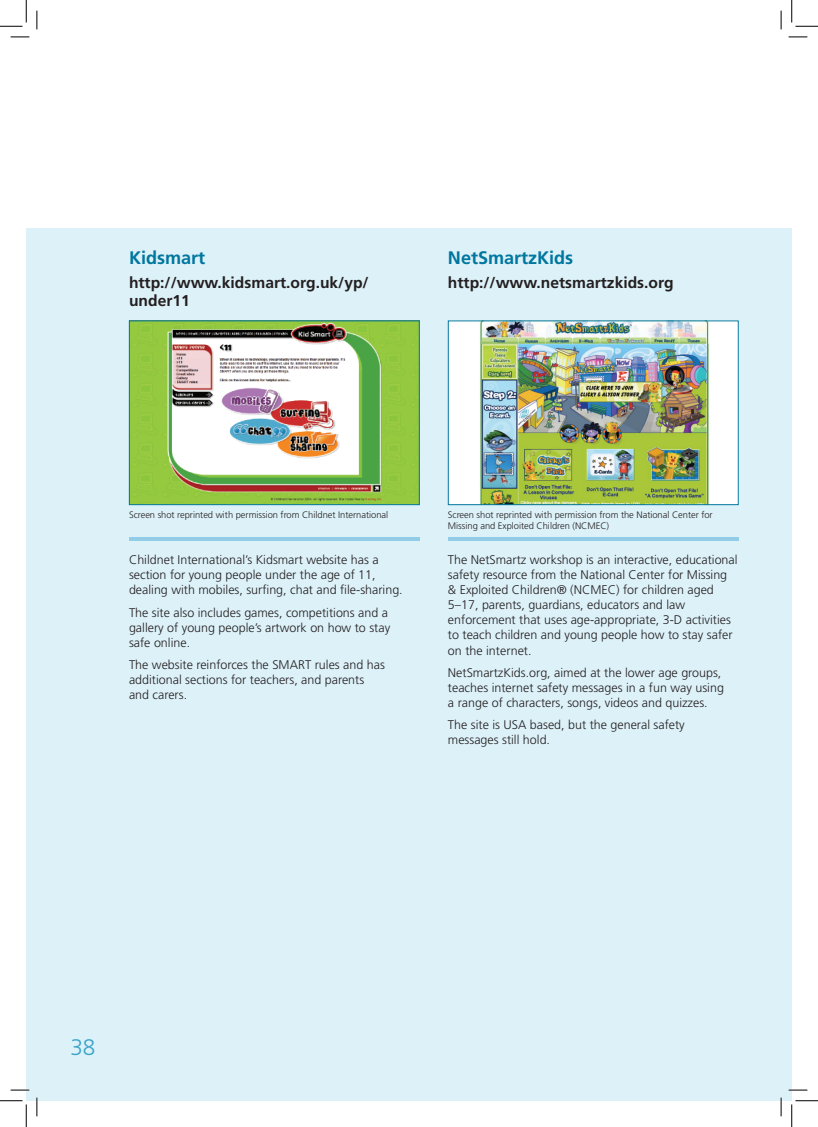
<style>
.page{position:relative;width:818px;height:1127px;background:#fff}
.page>*{position:absolute;margin:0;border:0;box-sizing:border-box;transform-origin:0 0}
.t1{font:300 22.5px "Frutiger";color:#36a3c8}
.t2{font:700 18.12px "Frutiger";letter-spacing:-.005em;color:#00779e}
.t3{font:700 15.62px/17.5px "Frutiger";color:#231f20}
.t4{font:300 12.5px/15px "Frutiger";color:#231f20}
.t5{font:300 9.38px/11.2px "Frutiger";letter-spacing:-.005em;color:#231f20}
</style>
<div class="page">
<div style="left:26px;top:228px;width:755px;height:872px;background:#ddf1f9"></div>
<div style="left:781px;top:228px;width:11px;height:872px;background:#ddf1f9"></div>
<img style="left:131px;top:322px;width:287px;height:181px">
<div style="left:129px;top:320px;width:291px;height:185px;border:1px solid #00779e"></div>
<svg style="left:129px;top:537px;width:291px;height:3px"></svg>
<img style="left:450px;top:322px;width:286px;height:181px">
<div style="left:448px;top:320px;width:290px;height:185px;border:1px solid #00779e"></div>
<svg style="left:448px;top:537px;width:290px;height:3px"></svg>
<svg style="left:11px;top:36px;width:18px;height:2px"></svg>
<svg style="left:788px;top:36px;width:19px;height:2px"></svg>
<svg style="left:11px;top:1089px;width:18px;height:1px"></svg>
<svg style="left:788px;top:1089px;width:19px;height:1px"></svg>
<svg style="left:36px;top:11px;width:2px;height:18px"></svg>
<svg style="left:36px;top:1097px;width:2px;height:18px"></svg>
<svg style="left:780px;top:11px;width:2px;height:18px"></svg>
<svg style="left:780px;top:1097px;width:2px;height:18px"></svg>
<svg style="left:0;top:0;width:27px;height:27px"></svg>
<svg style="left:0;top:1100px;width:27px;height:26px"></svg>
<svg style="left:791px;top:0;width:27px;height:27px"></svg>
<svg style="left:791px;top:1100px;width:27px;height:26px"></svg>
<h2 class="t2" style="left:129px;top:250px;width:78px">Kidsmart</h2>
<p class="t3" style="left:129px;top:275px;width:241px">http://www.kidsmart.org.uk/yp/ under11</p>
<h2 class="t2" style="left:448px;top:250px;width:127px">NetSmartzKids</h2>
<p class="t3" style="left:448px;top:275px;width:227px">http://www.netsmartzkids.org</p>
<p class="t5" style="left:129px;top:509px;width:261px">Screen shot reprinted with permission from Childnet International</p>
<p class="t4" style="left:129px;top:553px;width:275px">Childnet International’s Kidsmart website has a section for young people under the age of 11, dealing with mobiles, surfing, chat and file-sharing.</p>
<p class="t4" style="left:129px;top:605px;width:263px">The site also includes games, competitions and a gallery of young people’s artwork on how to stay safe online.</p>
<p class="t4" style="left:129px;top:657px;width:257px">The website reinforces the SMART rules and has additional sections for teachers, and parents and carers.</p>
<p class="t5" style="left:448px;top:509px;width:266px">Screen shot reprinted with permission from the National Center for<br>Missing and Exploited Children (NCMEC)</p>
<p class="t4" style="left:448px;top:553px;width:291px">The NetSmartz workshop is an interactive, educational safety resource from the National Center for Missing &amp; Exploited Children® (NCMEC) for children aged 5–17, parents, guardians, educators and law enforcement that uses age-appropriate, 3-D activities to teach children and young people how to stay safer on the internet.</p>
<p class="t4" style="left:448px;top:665px;width:277px">NetSmartzKids.org, aimed at the lower age groups, teaches internet safety messages in a fun way using a range of characters, songs, videos and quizzes.</p>
<p class="t4" style="left:448px;top:717px;width:238px">The site is USA based, but the general safety messages still hold.</p>
<h1 class="t1" style="left:70px;top:1037px;width:27px">38</h1>
</div>
